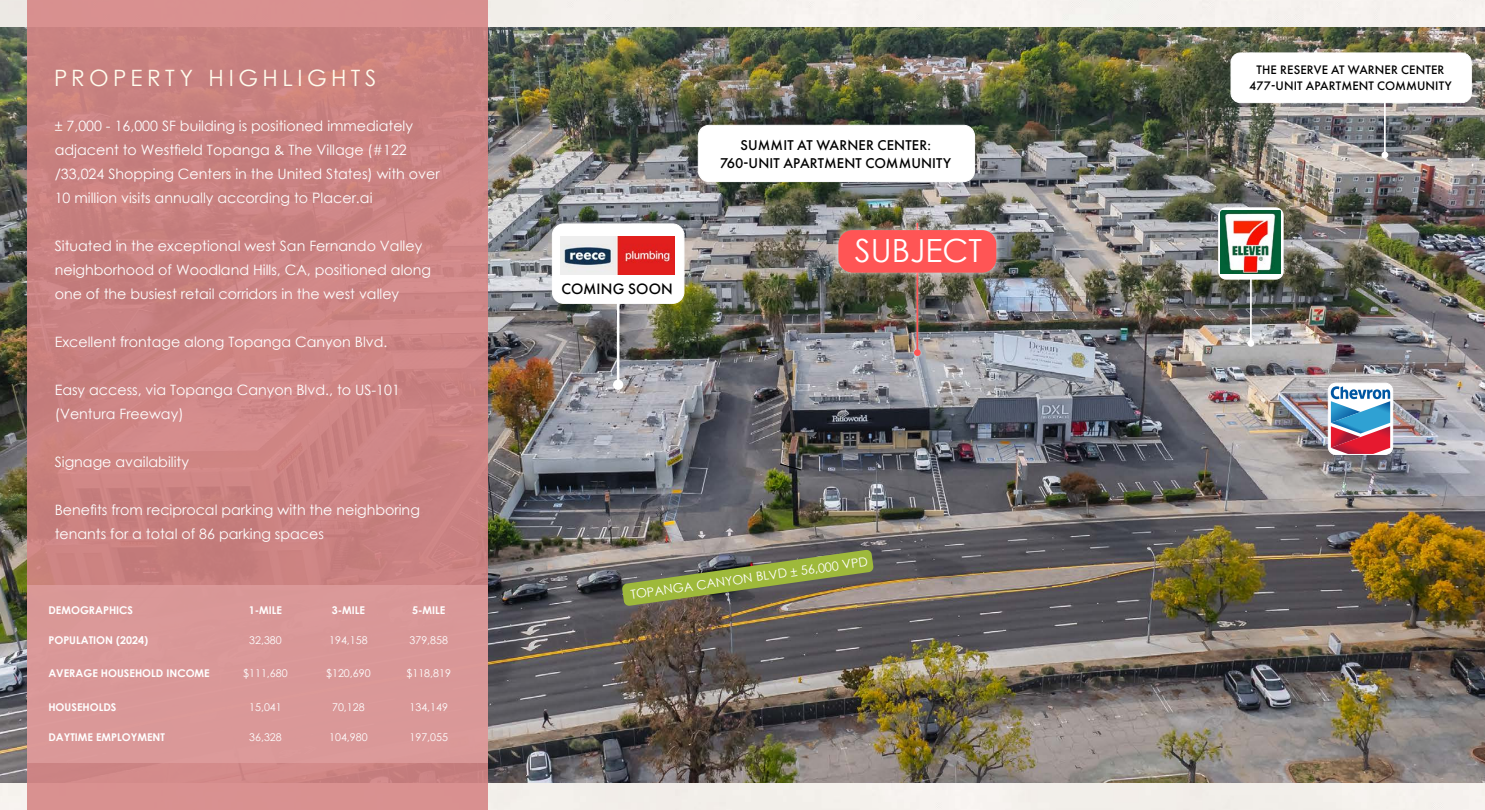
<style>
.page{position:relative;width:1485px;height:810px;background:#fff}
.page>*{position:absolute;margin:0;border:0;box-sizing:border-box;transform-origin:0 0}
.t1{font:31.95px "Century Gothic";color:#fff}
.t2{font:22.58px "Century Gothic";letter-spacing:.2em;color:#fffdee}
.t3{font:500 15.6px "Futura PT";letter-spacing:.01em;color:#000}
.t4{font:500 14.7px/17.7px "Futura PT";letter-spacing:.01em;color:#000;text-align:center}
.t5{font:14.25px/24px "Century Gothic";color:#fff}
.t6{font:500 12.83px/15.4px "Futura PT";letter-spacing:.01em;color:#000;text-align:center}
.t7{font:12.6px "Century Gothic";color:#fff}
.t8{font:700 10.65px "Century Gothic";color:#fff}
.t9{font:10.65px "Century Gothic";color:#fff}
</style>
<div class="page">
<img style="left:0;top:27px;width:1485px;height:756px">
<hr style="left:617px;top:273px;width:2px;height:112px;background:#fff">
<div style="left:613px;top:380px;width:10px;height:10px;background:#fff;border-radius:50%"></div>
<div style="left:552px;top:224px;width:132px;height:79px;background:#fff;border-radius:11px"></div>
<div style="left:552px;top:224px;width:132px;height:80px;border:1px solid #fff;border-radius:11px"></div>
<img style="left:560px;top:237px;width:114px;height:37px">
<img style="left:622px;top:550px;width:252px;height:56px">
<hr style="left:1250px;top:260px;width:2px;height:83px;background:#fff">
<div style="left:1248px;top:340px;width:6px;height:7px;background:#fff;border-radius:50%"></div>
<svg style="left:1219px;top:208px;width:64px;height:71px"></svg>
<img style="left:1221px;top:211px;width:60px;height:63px">
<div style="left:1219px;top:208px;width:64px;height:71px;border:1px solid #fff;border-radius:7px"></div>
<div style="left:911px;top:220px;width:13px;height:139px;background:#fff;opacity:.75"></div>
<hr style="left:917px;top:223px;width:1px;height:130px;background:#f55">
<div style="left:914px;top:349px;width:7px;height:7px;background:#f55;border-radius:50%"></div>
<div style="left:832px;top:224px;width:171px;height:55px;background:#fff;opacity:.75"></div>
<div style="left:838px;top:230px;width:158px;height:43px;background:#f55;border-radius:14px"></div>
<div style="left:698px;top:125px;width:277px;height:57px;background:#fff;border-radius:11px"></div>
<div style="left:698px;top:125px;width:277px;height:57px;border:1px solid #fff;border-radius:11px"></div>
<hr style="left:1384px;top:72px;width:2px;height:83px;background:#fff">
<svg style="left:1382px;top:152px;width:6px;height:6px"></svg>
<div style="left:1231px;top:53px;width:240px;height:50px;background:#fff;border-radius:9px"></div>
<div style="left:1231px;top:53px;width:241px;height:50px;border:1px solid #fff;border-radius:9px"></div>
<svg style="left:1328px;top:383px;width:65px;height:71px"></svg>
<svg style="left:1331px;top:386px;width:59px;height:67px"></svg>
<div style="left:1328px;top:383px;width:65px;height:72px;border:1px solid #fff;border-radius:7px"></div>
<svg style="left:779px;top:463px;width:23px;height:8px"></svg>
<div style="left:27px;top:0;width:461px;height:810px;background:linear-gradient(to right,#cb8382,#cd8585)"></div>
<div style="left:27px;top:585px;width:461px;height:177px;background:#de9e9e"></div>
<h2 class="t2" style="left:54px;top:62px;width:324px">PROPERTY HIGHLIGHTS</h2>
<p class="t5" style="left:55px;top:113px;width:386px">± 7,000 - 16,000 SF building is positioned immediately adjacent to Westfield Topanga &amp; The Village (#122 /33,024 Shopping Centers in the United States) with over 10 million visits annually according to Placer.ai</p>
<p class="t5" style="left:55px;top:233px;width:378px">Situated in the exceptional west San Fernando Valley neighborhood of Woodland Hills, CA, positioned along one of the busiest retail corridors in the west valley</p>
<p class="t5" style="left:55px;top:329px;width:334px">Excellent frontage along Topanga Canyon Blvd.</p>
<p class="t5" style="left:55px;top:377px;width:347px">Easy access, via Topanga Canyon Blvd., to US-101 (Ventura Freeway)</p>
<p class="t5" style="left:55px;top:449px;width:136px">Signage availability</p>
<p class="t5" style="left:55px;top:497px;width:367px">Benefits from reciprocal parking with the neighboring tenants for a total of 86 parking spaces</p>
<p class="t8" style="left:48px;top:602px;width:86px">DEMOGRAPHICS</p>
<p class="t8" style="left:249px;top:602px;width:35px">1-MILE</p>
<p class="t8" style="left:332px;top:602px;width:35px">3-MILE</p>
<p class="t8" style="left:412px;top:602px;width:35px">5-MILE</p>
<p class="t8" style="left:48px;top:632px;width:101px">POPULATION (2024)</p>
<p class="t9" style="left:249px;top:632px;width:34px">32,380</p>
<p class="t9" style="left:329px;top:632px;width:40px">194,158</p>
<p class="t9" style="left:410px;top:632px;width:40px">379,858</p>
<p class="t8" style="left:48px;top:665px;width:163px">AVERAGE HOUSEHOLD INCOME</p>
<p class="t9" style="left:243px;top:665px;width:46px">$111,680</p>
<p class="t9" style="left:326px;top:665px;width:46px">$120,690</p>
<p class="t9" style="left:407px;top:665px;width:46px">$118,819</p>
<p class="t8" style="left:48px;top:699px;width:70px">HOUSEHOLDS</p>
<p class="t9" style="left:249px;top:699px;width:34px">15,041</p>
<p class="t9" style="left:332px;top:699px;width:34px">70,128</p>
<p class="t9" style="left:410px;top:699px;width:40px">134,149</p>
<p class="t8" style="left:48px;top:729px;width:118px">DAYTIME EMPLOYMENT</p>
<p class="t9" style="left:249px;top:729px;width:34px">36,328</p>
<p class="t9" style="left:329px;top:729px;width:40px">104,980</p>
<p class="t9" style="left:410px;top:729px;width:40px">197,055</p>
<p class="t4" style="left:720px;top:136px;width:232px">SUMMIT AT WARNER CENTER:<br>760-UNIT APARTMENT COMMUNITY</p>
<p class="t3" style="left:561px;top:279px;width:113px">COMING SOON</p>
<h1 class="t1" style="left:855px;top:228px;width:129px">SUBJECT</h1>
<p class="t7" style="left:630px;top:586px;width:241px;rotate:-8deg">TOPANGA CANYON BLVD ± 56,000 VPD</p>
<p class="t6" style="left:1249px;top:62px;width:204px">THE RESERVE AT WARNER CENTER<br>477-UNIT APARTMENT COMMUNITY</p>
</div>
